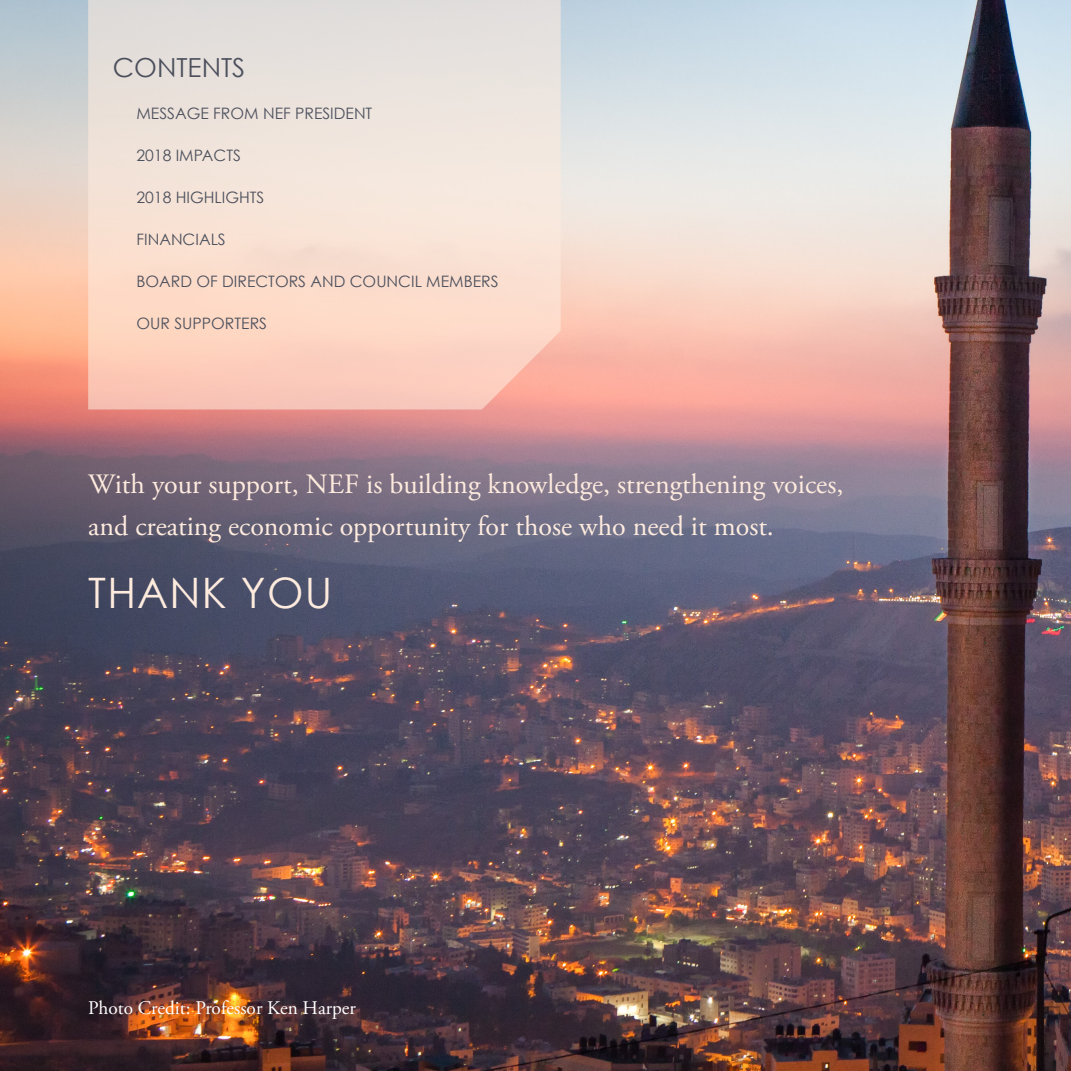
<style>
.page{position:relative;width:1071px;height:1071px;background:#fff}
.page>*{position:absolute;margin:0;border:0;box-sizing:border-box;transform-origin:0 0}
.t1{font:42px "Century Gothic";letter-spacing:.03em;color:#feebde}
.t2{font:28px/42px "Adobe Garamond Pro";color:#feebde}
.Paragraph_Style_3{font:26.25px "Century Gothic";color:#4c505d}
.Paragraph_Style_3-2{font:19.25px "Adobe Garamond Pro";color:#fff}
.Paragraph_Style_3-3{font:15.75px "Century Gothic";color:#4c505d}
</style>
<div class="page">
<img style="left:0;top:0;width:1071px;height:1071px">
<svg style="left:88px;top:0;width:473px;height:410px;background:#f2dcd1"></svg>
<p class="Paragraph_Style_3" style="left:113px;top:52px;width:134px">CONTENTS</p>
<p class="Paragraph_Style_3-3" style="left:136px;top:104px;width:237px">MESSAGE FROM NEF PRESIDENT</p>
<p class="Paragraph_Style_3-3" style="left:136px;top:146px;width:106px">2018 IMPACTS</p>
<p class="Paragraph_Style_3-3" style="left:136px;top:188px;width:129px">2018 HIGHLIGHTS</p>
<p class="Paragraph_Style_3-3" style="left:136px;top:230px;width:91px">FINANCIALS</p>
<p class="Paragraph_Style_3-3" style="left:136px;top:272px;width:364px">BOARD OF DIRECTORS AND COUNCIL MEMBERS</p>
<p class="Paragraph_Style_3-3" style="left:136px;top:314px;width:132px">OUR SUPPORTERS</p>
<p class="t2" style="left:88px;top:464px;width:757px">With your support, NEF is building knowledge, strengthening voices, and creating economic opportunity for those who need it most.</p>
<p class="t1" style="left:88px;top:567px;width:246px">THANK YOU</p>
<p class="Paragraph_Style_3-2" style="left:88px;top:997px;width:269px">Photo Credit: Professor Ken Harper</p>
</div>
